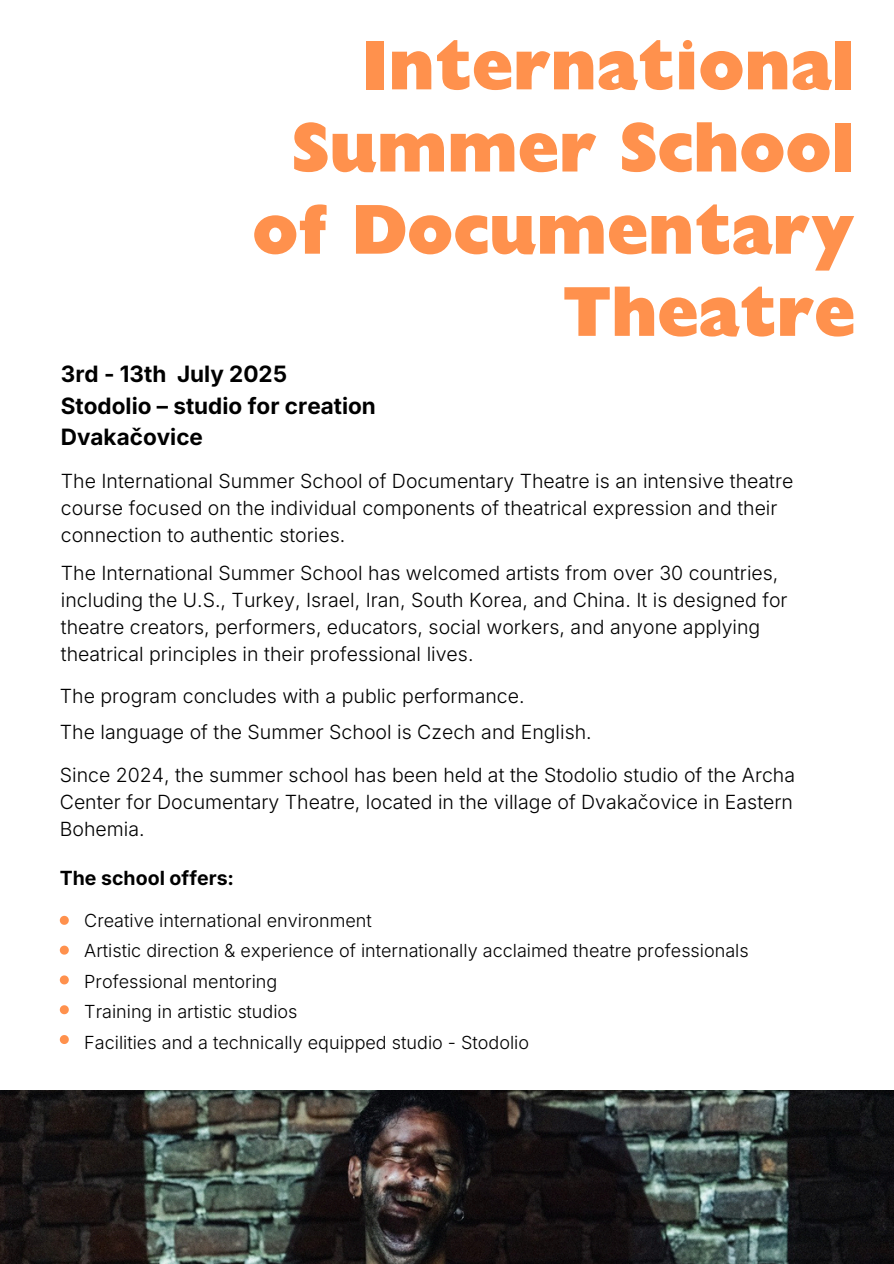
<style>
.page{position:relative;width:894px;height:1264px;background:#fff}
.page>*{position:absolute;margin:0;border:0;box-sizing:border-box;transform-origin:0 0}
.t1{font:700 expanded 70.05px/82.2px "Gill Sans Display MT Std";color:#ff914d;text-align:right}
.t2{font:700 22.5px/31.5px "Inter";color:#000}
.t3{font:300 19.5px/27px "Inter";color:#000}
.t4{font:700 19.5px "Inter";color:#000}
.t5{font:300 18px "Inter";color:#000}
</style>
<div class="page">
<svg style="left:60px;top:915px;width:9px;height:9px"></svg>
<svg style="left:60px;top:945px;width:9px;height:9px"></svg>
<svg style="left:60px;top:975px;width:9px;height:9px"></svg>
<svg style="left:60px;top:1005px;width:9px;height:9px"></svg>
<svg style="left:60px;top:1035px;width:9px;height:9px"></svg>
<img style="left:0;top:1090px;width:893px;height:173px">
<p class="t1" style="left:252px;top:35px;width:604px">International<br>Summer School of Documentary<br>Theatre</p>
<p class="t2" style="left:61px;top:358px;width:316px">3rd - 13th July 2025<br>Stodolio – studio for creation<br>Dvakačovice</p>
<h3 class="t3" style="left:61px;top:467px;width:733px">The International Summer School of Documentary Theatre is an intensive theatre course focused on the individual components of theatrical expression and their connection to authentic stories.</h3>
<p class="t3" style="left:61px;top:559px;width:728px">The International Summer School has welcomed artists from over 30 countries, including the U.S., Turkey, Israel, Iran, South Korea, and China. It is designed for theatre creators, performers, educators, social workers, and anyone applying theatrical principles in their professional lives.</p>
<p class="t3" style="left:60px;top:683px;width:466px">The program concludes with a public performance.</p>
<p class="t3" style="left:60px;top:719px;width:533px">The language of the Summer School is Czech and English.</p>
<p class="t3" style="left:60px;top:761px;width:736px;text-align:justify">Since 2024, the summer school has been held at the Stodolio studio of the Archa Center for Documentary Theatre, located in the village of Dvakačovice in Eastern Bohemia.</p>
<p class="t4" style="left:60px;top:866px;width:176px">The school offers:</p>
<h1 class="t5" style="left:84px;top:909px;width:289px">Creative international environment</h1>
<h2 class="t5" style="left:84px;top:939px;width:665px">Artistic direction &amp; experience of internationally acclaimed theatre professionals</h2>
<p class="t5" style="left:84px;top:970px;width:194px">Professional mentoring</p>
<p class="t5" style="left:84px;top:1000px;width:215px">Training in artistic studios</p>
<p class="t5" style="left:84px;top:1031px;width:446px">Facilities and a technically equipped studio - Stodolio</p>
</div>
